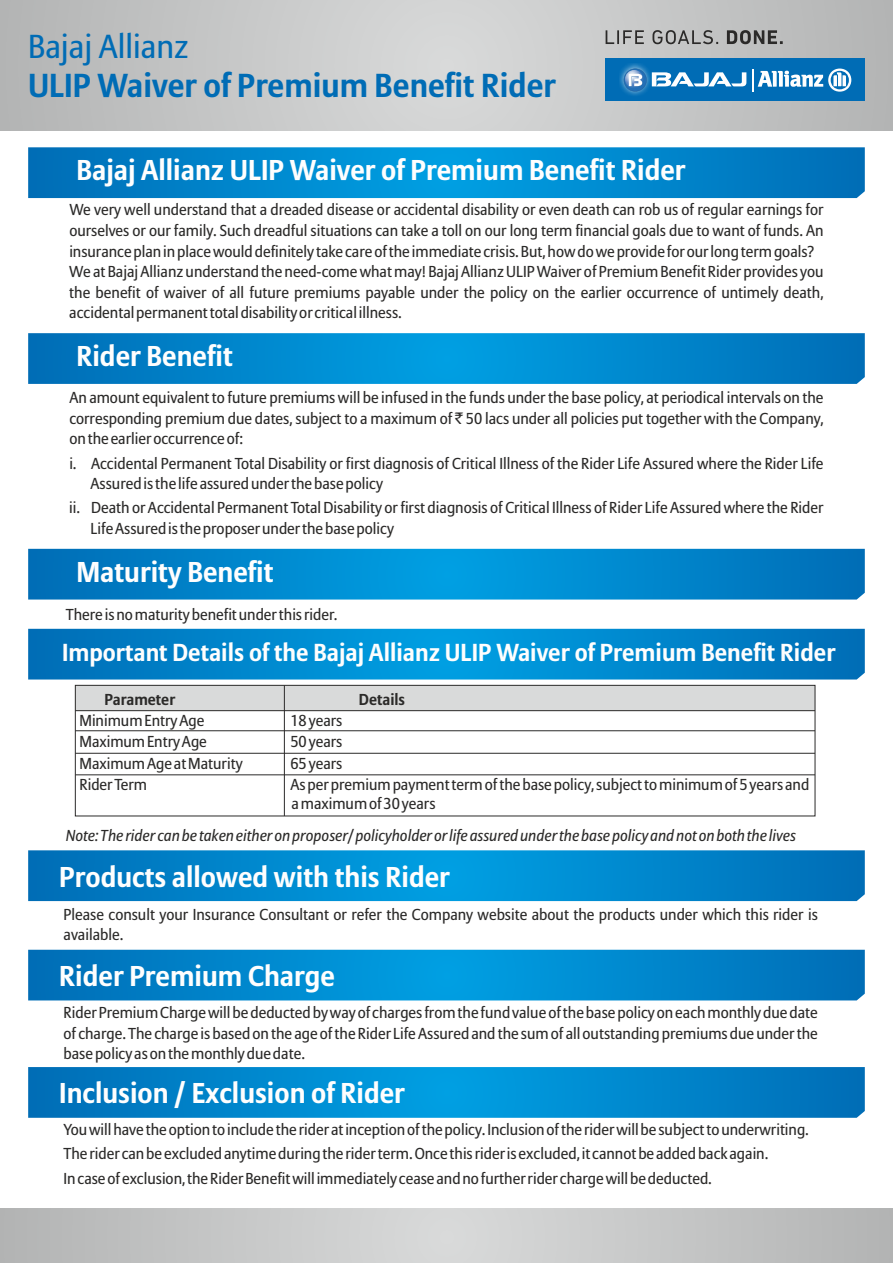
<style>
.page{position:relative;width:893px;height:1263px;background:#fff}
.page>*{position:absolute;margin:0;border:0;box-sizing:border-box;transform-origin:0 0}
.t1{font:700 33px "Allianz Sans";color:#006cb5}
.t2{font:33px "Allianz Sans";color:#006cb5}
.t3{font:700 28.5px "Allianz Sans";color:#fefefe}
.t4{font:700 24.45px "Allianz Sans";color:#fefefe}
.t5{font:15.75px/20.5px "Allianz Sans";color:#2b2a29}
.t6{font:italic 15.75px "Allianz Sans";color:#2b2a29}
.t7{font:700 15.75px "Allianz Sans";color:#2b2a29}
.s1{font-family:"Rupee Foradian"}
</style>
<div class="page">
<div style="left:75px;top:685px;width:740px;height:26px;background:#d9dada"></div>
<div style="left:75px;top:685px;width:740px;height:131px;border:1px solid #2b2a29"></div>
<hr style="left:75px;top:730px;width:740px;height:1px;background:#2b2a29">
<hr style="left:75px;top:753px;width:740px;height:1px;background:#2b2a29">
<hr style="left:75px;top:774px;width:740px;height:1px;background:#2b2a29">
<hr style="left:284px;top:685px;width:1px;height:131px;background:#2b2a29">
<hr style="left:75px;top:710px;width:740px;height:1px;background:#2b2a29">
<svg style="left:0;top:1208px;width:893px;height:55px;background:#c5c6c6"></svg>
<svg style="left:28px;top:147px;width:837px;height:51px;background:#0186cc"></svg>
<svg style="left:28px;top:333px;width:837px;height:51px;background:#0186cc"></svg>
<svg style="left:28px;top:549px;width:837px;height:50px;background:#0086cc"></svg>
<svg style="left:28px;top:629px;width:837px;height:50px;background:#0086cc"></svg>
<svg style="left:28px;top:850px;width:837px;height:51px;background:#0187cc"></svg>
<svg style="left:0;top:0;width:893px;height:131px;background:#c5c6c7"></svg>
<svg style="left:28px;top:950px;width:837px;height:50px;background:#0086cc"></svg>
<svg style="left:28px;top:1067px;width:837px;height:51px;background:#0186cc"></svg>
<div style="left:606px;top:58px;width:259px;height:42px;background:#006cb5"></div>
<img style="left:619px;top:64px;width:27px;height:31px">
<svg style="left:623px;top:68px;width:123px;height:24px"></svg>
<svg style="left:752px;top:69px;width:99px;height:23px"></svg>
<svg style="left:606px;top:30px;width:177px;height:14px;background:#929292"></svg>
<h1 class="t2" style="left:28px;top:32px;width:162px">Bajaj Allianz</h1>
<h1 class="t1" style="left:28px;top:71px;width:529px">ULIP Waiver of Premium Benefit Rider</h1>
<h2 class="t3" style="left:76px;top:157px;width:611px">Bajaj Allianz ULIP Waiver of Premium Benefit Rider</h2>
<p class="t5" style="left:69px;top:200px;width:756px">We very well understand that a dreaded disease or accidental disability or even death can rob us of regular earnings for ourselves or our family. Such dreadful situations can take a toll on our long term financial goals due to want of funds. An insurance plan in place would definitely take care of the immediate crisis. But, how do we provide for our long term goals?<br>We at Bajaj Allianz understand the need-come what may! Bajaj Allianz ULIP Waiver of Premium Benefit Rider provides you the benefit of waiver of all future premiums payable under the policy on the earlier occurrence of untimely death, accidental permanent total disability or critical illness.</p>
<h2 class="t3" style="left:76px;top:343px;width:158px">Rider Benefit</h2>
<p class="t5" style="left:69px;top:388px;width:756px;text-align:justify">An amount equivalent to future premiums will be infused in the funds under the base policy, at periodical intervals on the corresponding premium due dates, subject to a maximum of <span class="s1">`</span> 50 lacs under all policies put together with the Company, on the earlier occurrence of:</p>
<p class="t5" style="left:91px;top:453px;width:734px;text-indent:-21px">i. Accidental Permanent Total Disability or first diagnosis of Critical Illness of the Rider Life Assured where the Rider Life<br>Assured is the life assured under the base policy</p>
<p class="t5" style="left:91px;top:498px;width:734px;text-indent:-21px">ii. Death or Accidental Permanent Total Disability or first diagnosis of Critical Illness of Rider Life Assured where the Rider<br>Life Assured is the proposer under the base policy</p>
<h2 class="t3" style="left:76px;top:559px;width:199px">Maturity Benefit</h2>
<p class="t5" style="left:66px;top:604px;width:273px">There is no maturity benefit under this rider.</p>
<h3 class="t4" style="left:62px;top:641px;width:775px">Important Details of the Bajaj Allianz ULIP Waiver of Premium Benefit Rider</h3>
<p class="t7" style="left:104px;top:693px;width:72px">Parameter</p>
<p class="t7" style="left:359px;top:693px;width:48px">Details</p>
<p class="t5" style="left:79px;top:711px;width:126px">Minimum Entry Age</p>
<p class="t5" style="left:290px;top:711px;width:53px">18 years</p>
<p class="t5" style="left:79px;top:732px;width:129px">Maximum Entry Age</p>
<p class="t5" style="left:290px;top:732px;width:53px">50 years</p>
<p class="t5" style="left:79px;top:753px;width:165px">Maximum Age at Maturity</p>
<p class="t5" style="left:290px;top:753px;width:53px">65 years</p>
<p class="t5" style="left:79px;top:775px;width:69px">Rider Term</p>
<p class="t5" style="left:290px;top:776px;width:520px;line-height:18.6px">As per premium payment term of the base policy, subject to minimum of 5 years and a maximum of 30 years</p>
<p class="t6" style="left:66px;top:829px;width:732px">Note: The rider can be taken either on proposer/ policyholder or life assured under the base policy and not on both the lives</p>
<h2 class="t3" style="left:59px;top:863px;width:392px">Products allowed with this Rider</h2>
<p class="t5" style="left:64px;top:905px;width:756px">Please consult your Insurance Consultant or refer the Company website about the products under which this rider is available.</p>
<h2 class="t3" style="left:59px;top:963px;width:277px">Rider Premium Charge</h2>
<p class="t5" style="left:64px;top:1003px;width:756px;text-align:justify">Rider Premium Charge will be deducted by way of charges from the fund value of the base policy on each monthly due date of charge. The charge is based on the age of the Rider Life Assured and the sum of all outstanding premiums due under the base policy as on the monthly due date.</p>
<h2 class="t3" style="left:59px;top:1080px;width:347px">Inclusion / Exclusion of Rider</h2>
<p class="t5" style="left:64px;top:1118px;width:747px;line-height:24.3px">You will have the option to include the rider at inception of the policy. Inclusion of the rider will be subject to underwriting.<br>The rider can be excluded anytime during the rider term. Once this rider is excluded, it cannot be added back again.<br>In case of exclusion, the Rider Benefit will immediately cease and no further rider charge will be deducted.</p>
</div>
